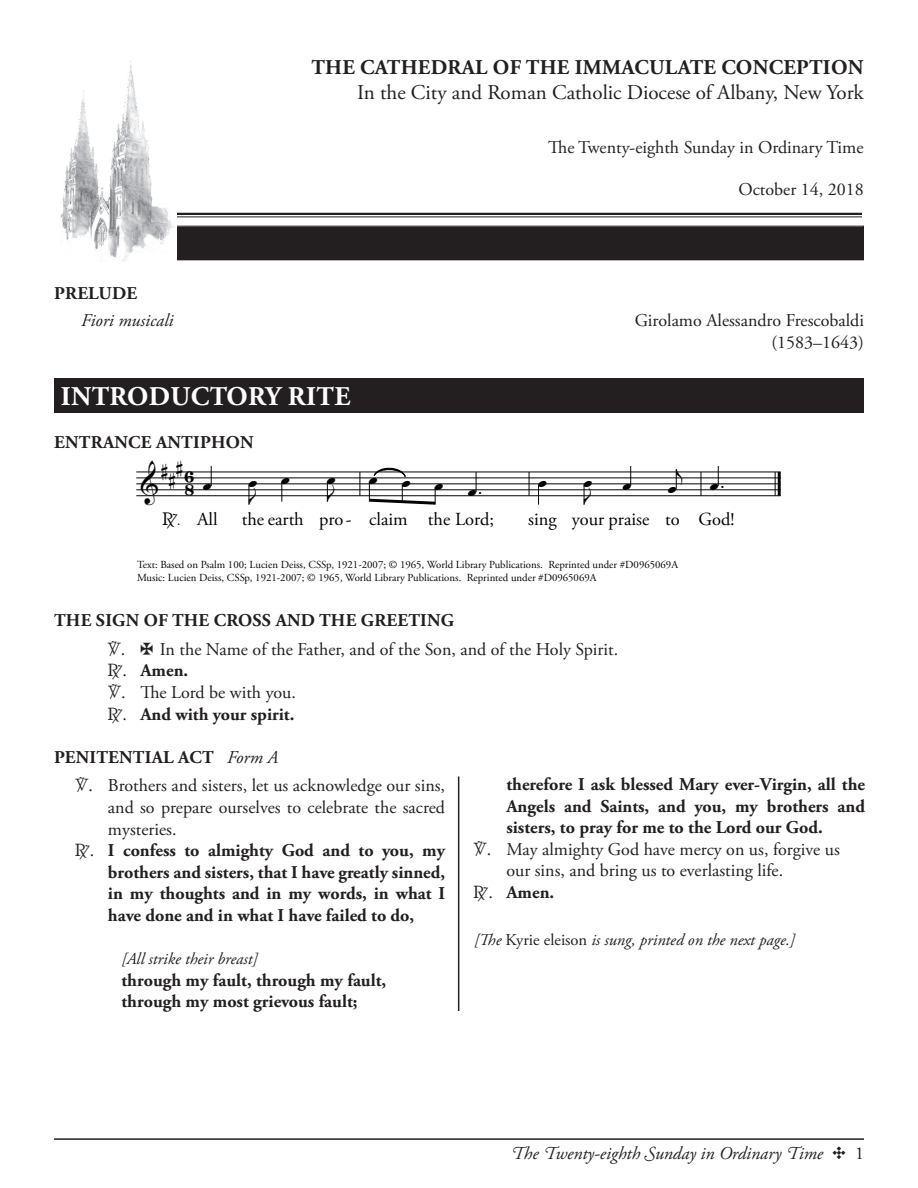
<style>
.page{position:relative;width:918px;height:1188px;background:#fff}
.page>*{position:absolute;margin:0;border:0;box-sizing:border-box;transform-origin:0 0}
.t1{font:700 27px "Adobe Garamond Pro";letter-spacing:.015em;color:#fff}
.t2{font:23.85px "Opus Std";color:#040503}
.t3{font:21px "Adobe Garamond Pro";color:#231f20}
.t4{font:700 21px "Adobe Garamond Pro";letter-spacing:.015em;color:#231f20}
.t5{font:18.45px "Adobe Garamond Pro";color:#040503}
.t6{font:700 18px/21.6px "Adobe Garamond Pro";color:#231f20}
.t7{font:18px/28.8px "Adobe Garamond Pro";color:#231f20}
.t8{font:italic 18px "Adobe Garamond Pro";color:#231f20}
.t9{font:italic 16.5px "Adobe Garamond Pro";color:#231f20}
.t10{font:10.8px/12.9px "Adobe Garamond Pro";color:#040503}
.s1{font-size:24px}
.s2{font-family:"liturgy"}
.s3{font-family:"Opus Special Std"}
.s4{font-weight:700}
.s5{font-family:"liturgy";font-weight:400}
.s6{font-weight:400}
.s7{font-style:italic}
.s8{font-style:normal}
.s9{font-family:"Gothic Extras B";font-style:normal}
</style>
<div class="page">
<hr style="left:54px;top:1138px;width:810px;height:2px;background:#231f20">
<div style="left:54px;top:378px;width:809px;height:35px;background:#231f20"></div>
<hr style="left:175px;top:213px;width:687px;height:2px;background:#231f20">
<hr style="left:175px;top:217px;width:687px;height:1px;background:#231f20">
<div style="left:176px;top:226px;width:688px;height:34px;background:#231f20"></div>
<div style="left:71px;top:227px;width:792px;height:32px;border:1px solid #231f20"></div>
<img style="left:60px;top:61px;width:116px;height:200px">
<svg style="left:359px;top:473px;width:1px;height:22px"></svg>
<svg style="left:529px;top:473px;width:1px;height:22px"></svg>
<svg style="left:701px;top:473px;width:1px;height:22px"></svg>
<svg style="left:775px;top:473px;width:1px;height:22px"></svg>
<hr style="left:778px;top:472px;width:3px;height:24px;background:#040503">
<hr style="left:136px;top:495px;width:645px;height:1px;background:#040503">
<hr style="left:136px;top:490px;width:645px;height:1px;background:#040503">
<hr style="left:136px;top:484px;width:645px;height:1px;background:#040503">
<hr style="left:136px;top:478px;width:645px;height:1px;background:#040503">
<hr style="left:136px;top:472px;width:645px;height:1px;background:#040503">
<svg style="left:211px;top:466px;width:1px;height:20px"></svg>
<svg style="left:249px;top:485px;width:1px;height:20px"></svg>
<svg style="left:282px;top:482px;width:1px;height:20px"></svg>
<svg style="left:327px;top:482px;width:1px;height:20px"></svg>
<svg style="left:369px;top:467px;width:67px;height:38px"></svg>
<svg style="left:476px;top:472px;width:1px;height:20px"></svg>
<svg style="left:538px;top:485px;width:1px;height:20px"></svg>
<svg style="left:584px;top:485px;width:1px;height:20px"></svg>
<svg style="left:630px;top:466px;width:1px;height:20px"></svg>
<svg style="left:676px;top:469px;width:1px;height:20px"></svg>
<svg style="left:718px;top:466px;width:1px;height:20px"></svg>
<hr style="left:458px;top:777px;width:1px;height:234px;background:#231f20">
<p class="t6" style="left:54px;top:282px;width:85px">PRELUDE</p>
<p class="t4" style="left:311px;top:55px;width:554px">THE CATHEDRAL OF THE IMMACULATE CONCEPTION</p>
<p class="t3" style="left:357px;top:80px;width:508px">In the City and Roman Catholic Diocese of Albany, New York</p>
<p class="t7" style="left:548px;top:133px;width:317px">The Twenty-eighth Sunday in Ordinary Time</p>
<p class="t7" style="left:739px;top:175px;width:127px">October 14, 2018</p>
<p class="t8" style="left:81px;top:310px;width:94px">Fiori musicali</p>
<p class="t7" style="left:635px;top:310px;width:231px;line-height:21.6px;text-align:right">Girolamo Alessandro Frescobaldi (1583–1643)</p>
<h1 class="t1" style="left:61px;top:381px;width:291px">INTRODUCTORY RITE</h1>
<p class="t6" style="left:54px;top:432px;width:201px">ENTRANCE ANTIPHON</p>
<h2 class="t2" style="left:141px;top:468px;width:55px">&amp; <span class="s1">8</span></h2>
<h2 class="t2" style="left:176px;top:447px;width:9px">#</h2>
<p class="t5" style="left:163px;top:512px;width:56px"><span class="s2">R.</span> All</p>
<p class="t5" style="left:242px;top:512px;width:254px">the earth pro - claim the Lord;</p>
<p class="t5" style="left:528px;top:512px;width:208px">sing your praise to God!</p>
<h2 class="t2" style="left:162px;top:454px;width:35px">## <span class="s1">6</span></h2>
<h2 class="t2" style="left:676px;top:453px;width:7px">j</h2>
<h2 class="t2" style="left:282px;top:459px;width:12px">œ</h2>
<h2 class="t2" style="left:327px;top:459px;width:12px">œ</h2>
<h2 class="t2" style="left:327px;top:474px;width:10px">J</h2>
<h2 class="t2" style="left:369px;top:463px;width:116px">œœœœ<span class="s3">™</span></h2>
<h2 class="t2" style="left:538px;top:462px;width:12px">œ</h2>
<h2 class="t2" style="left:584px;top:462px;width:12px">œ</h2>
<h2 class="t2" style="left:203px;top:465px;width:12px">œ</h2>
<h2 class="t2" style="left:249px;top:462px;width:12px">œ</h2>
<h2 class="t2" style="left:249px;top:476px;width:10px">J</h2>
<h2 class="t2" style="left:623px;top:465px;width:12px">œ</h2>
<h2 class="t2" style="left:668px;top:468px;width:12px">œ</h2>
<h2 class="t2" style="left:710px;top:465px;width:17px">œ<span class="s3">™</span></h2>
<h2 class="t2" style="left:584px;top:476px;width:10px">J</h2>
<p class="t10" style="left:137px;top:559px;width:543px">Text: Based on Psalm 100; Lucien Deiss, CSSp, 1921-2007; © 1965, World Library Publications. Reprinted under #D0965069A<br>Music: Lucien Deiss, CSSp, 1921-2007; © 1965, World Library Publications. Reprinted under #D0965069A</p>
<p class="t7" style="left:108px;top:606px;width:512px;text-indent:-54px"><span class="s4">THE SIGN OF THE CROSS AND THE GREETING<br></span><span class="s2">V</span>. <sup>+</sup> In the Name of the Father, and of the Son, and of the Holy Spirit.</p>
<p class="t6" style="left:108px;top:660px;width:189px"><span class="s5">R</span><span class="s6">.</span> Amen.<br><span class="s5">V</span><span class="s6">. The Lord be with you.<br></span><span class="s5">R</span><span class="s6">.</span> And with your spirit.</p>
<p class="t7" style="left:76px;top:743px;width:371px;text-indent:-21px"><span class="s4">PENITENTIAL ACT</span> <span class="s7">Form A<br></span><span class="s2">V</span>. Brothers and sisters, let us acknowledge our sins,</p>
<p class="t7" style="left:108px;top:794px;width:339px">and so prepare ourselves to celebrate the sacred</p>
<p class="t7" style="left:108px;top:815px;width:70px">mysteries.</p>
<p class="t6" style="left:76px;top:840px;width:371px"><span class="s5">R</span><span class="s6">.</span> I confess to almighty God and to you, my</p>
<p class="t6" style="left:108px;top:862px;width:339px">brothers and sisters, that I have greatly sinned,</p>
<p class="t6" style="left:108px;top:883px;width:339px">in my thoughts and in my words, in what I</p>
<p class="t6" style="left:108px;top:905px;width:308px">have done and in what I have failed to do,</p>
<p class="t9" style="left:122px;top:949px;width:138px">[All strike their breast]</p>
<p class="t6" style="left:122px;top:970px;width:266px">through my fault, through my fault, through my most grievous fault;</p>
<p class="t6" style="left:506px;top:774px;width:360px">therefore I ask blessed Mary ever-Virgin, all the</p>
<p class="t6" style="left:506px;top:795px;width:360px">Angels and Saints, and you, my brothers and</p>
<p class="t6" style="left:506px;top:817px;width:318px">sisters, to pray for me to the Lord our God.</p>
<p class="t7" style="left:474px;top:835px;width:367px"><span class="s2">V</span>. May almighty God have mercy on us, forgive us</p>
<p class="t7" style="left:506px;top:857px;width:278px">our sins, and bring us to everlasting life.</p>
<p class="t6" style="left:474px;top:882px;width:82px"><span class="s5">R</span><span class="s6">.</span> Amen.</p>
<p class="t9" style="left:474px;top:930px;width:323px">[The <span class="s8">Kyrie eleison</span> is sung, printed on the next page.]</p>
<p class="t8" style="left:511px;top:1142px;width:355px">The Twenty-eighth Sunday in Ordinary Time <span class="s9">i</span> <span class="s8">1</span></p>
</div>
